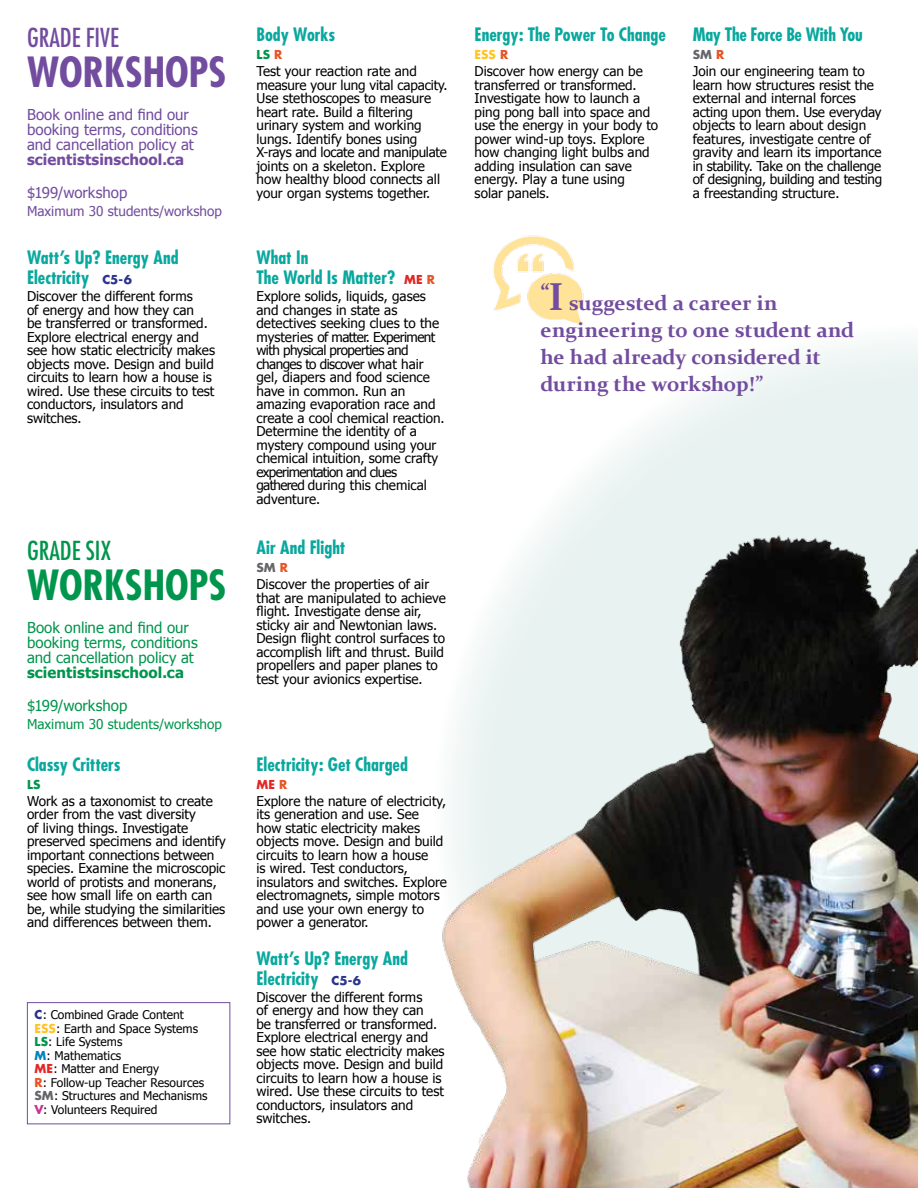
<style>
.page{position:relative;width:918px;height:1188px;background:#fff}
.page>*{position:absolute;margin:0;border:0;box-sizing:border-box;transform-origin:0 0}
.t1{font:700 condensed 40.5px "Futura";color:#724c9f}
.t2{font:700 condensed 40.5px "Futura";color:#00954c}
.t3{font:condensed 25.5px "Futura";color:#724c9f}
.t4{font:condensed 25.5px "Futura";color:#00954c}
.t5{font:700 21px/27px "Constantia";color:#724c9f}
.t6{font:700 condensed 18px/19.5px "Futura";color:#09a89e}
.t7{font:700 condensed 18px "Futura";letter-spacing:-.02em;color:#09a89e}
.t8{font:15px/15px "Tahoma";color:#724c9f}
.t9{font:15px/15px "Tahoma";color:#00954c}
.t10{font:700 15px "Tahoma";letter-spacing:.01em;color:#724c9f}
.t11{font:700 15px "Tahoma";letter-spacing:.01em;color:#00954c}
.t12{font:13.5px/13.5px "Tahoma";color:#000}
.t13{font:13.5px "Tahoma";letter-spacing:.005em;color:#724c9f}
.t14{font:13.5px "Tahoma";letter-spacing:.005em;color:#00954c}
.t15{font:12px/13.5px "Tahoma";color:#000}
.t16{font:700 12px "Futura";color:#65656a}
.t17{font:700 12px "Futura";color:#00954c}
.t18{font:700 12px "Futura";color:#ffc425}
.t19{font:700 12px "Futura";color:#e12726}
.s1{color:#e65525}
.s2{font-stretch:normal;font-size:12px;color:#2b328c}
.s3{font-stretch:normal;font-size:12px;color:#e12726}
.s4{font-stretch:normal;font-size:12px;color:#e65525}
.s5{font-family:"Futura";font-weight:700;color:#2b328c}
.s6{font-family:"Futura";font-weight:700;color:#ffc425}
.s7{font-family:"Futura";font-weight:700;color:#00954c}
.s8{font-family:"Futura";font-weight:700;color:#0083bf}
.s9{font-family:"Futura";font-weight:700;color:#e12726}
.s10{font-family:"Futura";font-weight:700;color:#e65525}
.s11{font-family:"Futura";font-weight:700;color:#65656a}
.s12{font-family:"Futura";font-weight:700;color:#c83293}
.s13{font-size:39px}
</style>
<div class="page">
<svg style="left:605px;top:342px;width:313px;height:123px;fill:#ecf4f3"></svg>
<img style="left:442px;top:465px;width:476px;height:723px">
<img style="left:493px;top:235px;width:91px;height:91px">
<div style="left:27px;top:1002px;width:203px;height:122px;border:1px solid #724c9f"></div>
<h2 class="t3" style="left:27px;top:22px;width:93px">GRADE FIVE</h2>
<h1 class="t1" style="left:27px;top:47px;width:201px">WORKSHOPS</h1>
<p class="t8" style="left:27px;top:107px;width:172px">Book online and find our booking terms, conditions and cancellation policy at</p>
<p class="t10" style="left:27px;top:150px;width:159px">scientistsinschool.ca</p>
<p class="t8" style="left:27px;top:185px;width:102px">$199/workshop</p>
<p class="t13" style="left:27px;top:203px;width:197px">Maximum 30 students/workshop</p>
<h3 class="t6" style="left:256px;top:25px;width:80px">Body Works</h3>
<p class="t17" style="left:256px;top:47px;width:27px">LS <span class="s1">R</span></p>
<h3 class="t6" style="left:475px;top:25px;width:193px">Energy: The Power To Change</h3>
<p class="t18" style="left:475px;top:47px;width:35px">ESS <span class="s1">R</span></p>
<h3 class="t7" style="left:693px;top:23px;width:171px">May The Force Be With You</h3>
<p class="t16" style="left:693px;top:47px;width:33px">SM <span class="s1">R</span></p>
<p class="t12" style="left:256px;top:64px;width:193px">Test your reaction rate and measure your lung vital capacity.<br>Use stethoscopes to measure heart rate. Build a filtering urinary system and working lungs. Identify bones using<br>X-rays and locate and manipulate joints on a skeleton. Explore how healthy blood connects all your organ systems together.</p>
<p class="t12" style="left:475px;top:64px;width:185px">Discover how energy can be transferred or transformed.<br>Investigate how to launch a ping pong ball into space and use the energy in your body to power wind-up toys. Explore how changing light bulbs and adding insulation can save energy. Play a tune using<br>solar panels.</p>
<p class="t12" style="left:693px;top:64px;width:191px">Join our engineering team to learn how structures resist the external and internal forces acting upon them. Use everyday objects to learn about design features, investigate centre of gravity and learn its importance in stability. Take on the challenge of designing, building and testing a freestanding structure.</p>
<h3 class="t6" style="left:27px;top:248px;width:153px">Watt’s Up? Energy And<br>Electricity <span class="s2">C5-6</span></h3>
<h3 class="t6" style="left:256px;top:248px;width:180px">What In<br>The World Is Matter? <span class="s3">ME</span> <span class="s4">R</span></h3>
<p class="t12" style="left:27px;top:289px;width:190px">Discover the different forms<br>of energy and how they can<br>be transferred or transformed.<br>Explore electrical energy and see how static electricity makes objects move. Design and build circuits to learn how a house is wired. Use these circuits to test conductors, insulators and switches.</p>
<p class="t12" style="left:256px;top:289px;width:190px">Explore solids, liquids, gases and changes in state as detectives seeking clues to the mysteries of matter. Experiment with physical properties and changes to discover what hair gel, diapers and food science have in common. Run an amazing evaporation race and create a cool chemical reaction.<br>Determine the identity of a mystery compound using your chemical intuition, some crafty experimentation and clues gathered during this chemical adventure.</p>
<h2 class="t4" style="left:27px;top:535px;width:86px">GRADE SIX</h2>
<h1 class="t2" style="left:27px;top:560px;width:201px">WORKSHOPS</h1>
<p class="t9" style="left:27px;top:620px;width:172px">Book online and find our booking terms, conditions and cancellation policy at</p>
<p class="t11" style="left:27px;top:663px;width:159px">scientistsinschool.ca</p>
<p class="t9" style="left:27px;top:698px;width:102px">$199/workshop</p>
<p class="t14" style="left:27px;top:716px;width:197px">Maximum 30 students/workshop</p>
<h3 class="t6" style="left:256px;top:538px;width:90px">Air And Flight</h3>
<p class="t16" style="left:256px;top:560px;width:33px">SM <span class="s1">R</span></p>
<p class="t12" style="left:256px;top:577px;width:191px">Discover the properties of air that are manipulated to achieve flight. Investigate dense air, sticky air and Newtonian laws.<br>Design flight control surfaces to accomplish lift and thrust. Build propellers and paper planes to test your avionics expertise.</p>
<h3 class="t6" style="left:27px;top:754px;width:95px">Classy Critters</h3>
<p class="t17" style="left:27px;top:776px;width:15px">LS</p>
<h3 class="t6" style="left:256px;top:754px;width:153px">Electricity: Get Charged</h3>
<p class="t19" style="left:256px;top:776px;width:32px">ME <span class="s1">R</span></p>
<p class="t12" style="left:27px;top:793px;width:200px">Work as a taxonomist to create order from the vast diversity<br>of living things. Investigate preserved specimens and identify important connections between species. Examine the microscopic world of protists and monerans, see how small life on earth can be, while studying the similarities and differences between them.</p>
<p class="t12" style="left:256px;top:793px;width:192px">Explore the nature of electricity, its generation and use. See how static electricity makes objects move. Design and build circuits to learn how a house<br>is wired. Test conductors, insulators and switches. Explore electromagnets, simple motors and use your own energy to power a generator.</p>
<h3 class="t6" style="left:256px;top:949px;width:153px">Watt’s Up? Energy And<br>Electricity <span class="s2">C5-6</span></h3>
<p class="t12" style="left:256px;top:990px;width:190px">Discover the different forms<br>of energy and how they can<br>be transferred or transformed.<br>Explore electrical energy and see how static electricity makes objects move. Design and build circuits to learn how a house is wired. Use these circuits to test conductors, insulators and switches.</p>
<p class="t15" style="left:34px;top:1008px;width:174px"><span class="s5">C</span>: Combined Grade Content<br><span class="s6">ESS</span>: Earth and Space Systems<br><span class="s7">LS</span>: Life Systems<br><span class="s8">M</span>: Mathematics<br><span class="s9">ME</span>: Matter and Energy<br><span class="s10">R</span>: Follow-up Teacher Resources<br><span class="s11">SM</span>: Structures and Mechanisms<br><span class="s12">V</span>: Volunteers Required</p>
<h3 class="t5" style="left:541px;top:288px;width:315px"><sup>“</sup><span class="s13">I</span> suggested a career in engineering to one student and he had already considered it during the workshop!”</h3>
</div>
